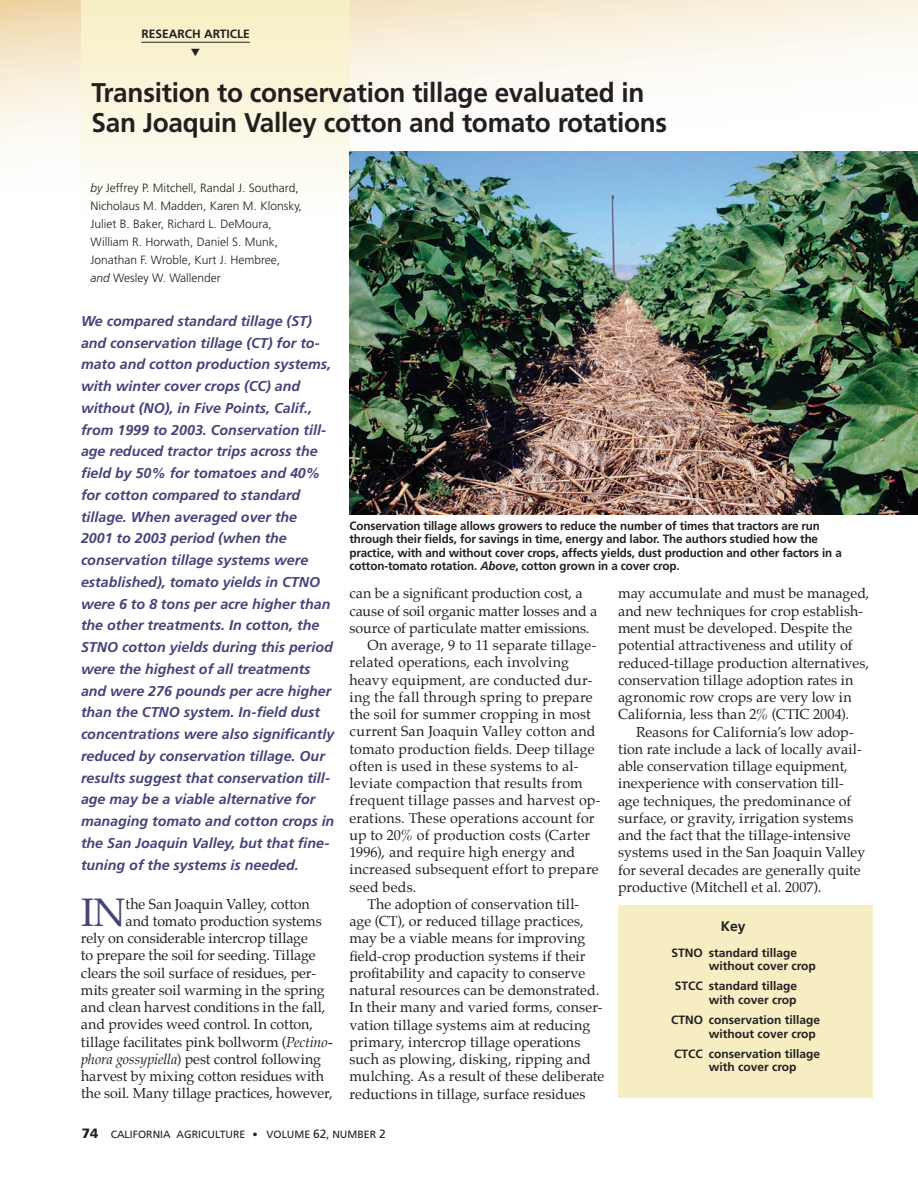
<style>
.page{position:relative;width:918px;height:1188px;background:#fff}
.page>*{position:absolute;margin:0;border:0;box-sizing:border-box;transform-origin:0 0}
.t1{font:39px "Palatino";color:#444479}
.t2{font:700 27px/30px "Frutiger";letter-spacing:-.01em;color:#231f20}
.t3{font:14.25px/17.2px "Palatino";letter-spacing:.005em;color:#231f20}
.t4{font:italic 700 14.25px/21.8px "Frutiger";color:#444479}
.t5{font:700 13.95px "Frutiger";color:#231f20}
.t6{font:700 12px/13.5px "Frutiger";letter-spacing:-.01em;color:#231f20}
.t7{font:300 12px/18px "Frutiger";color:#231f20}
.t8{font:10.5px "Frutiger";color:#231f20}
.s1{font-style:italic}
.s2{font-weight:900;font-size:13.5px}
.s3{font-size:12px}
</style>
<div class="page">
<div style="left:618px;top:905px;width:255px;height:193px;background:#f6eec2"></div>
<svg style="left:0;top:0;width:918px;height:143px"></svg>
<div style="left:81px;top:0;width:269px;height:216px;background:linear-gradient(to bottom,#f6eec2,#fefefd)"></div>
<hr style="left:141px;top:42px;width:109px;height:1px;background:#231f20">
<img style="left:350px;top:151px;width:568px;height:363px">
<svg style="left:191px;top:48px;width:9px;height:8px"></svg>
<p class="t6" style="left:141px;top:27px;width:30px">Research</p>
<p class="t6" style="left:204px;top:27px;width:29px">Article</p>
<h2 class="t2" style="left:92px;top:77px;width:577px">Transition to conservation tillage evaluated in<br>San Joaquin Valley cotton and tomato rotations</h2>
<p class="t7" style="left:91px;top:179px;width:213px"><span class="s1">by</span> Jeffrey P. Mitchell, Randal J. Southard, Nicholaus M. Madden, Karen M. Klonsky, Juliet B. Baker, Richard L. DeMoura, William R. Horwath, Daniel S. Munk, Jonathan F. Wroble, Kurt J. Hembree, <span class="s1">and</span> Wesley W. Wallender</p>
<p class="t4" style="left:81px;top:310px;width:255px">We compared standard tillage (ST) and conservation tillage (CT) for to&shy;mato and cotton production systems, with winter cover crops (CC) and without (NO), in Five Points, Calif., from 1999 to 2003. Conservation till&shy;age reduced tractor trips across the field by 50% for tomatoes and 40% for cotton compared to standard tillage. When averaged over the<br>2001 to 2003 period (when the conservation tillage systems were established), tomato yields in CTNO were 6 to 8 tons per acre higher than the other treatments. In cotton, the STNO cotton yields during this period were the highest of all treatments and were 276 pounds per acre higher than the CTNO system. In-field dust concentrations were also significantly reduced by conservation tillage. Our results suggest that conservation till&shy;age may be a viable alternative for managing tomato and cotton crops in the San Joaquin Valley, but that fine&shy;tuning of the systems is needed.</p>
<h1 class="t1" style="left:81px;top:887px;width:46px">IN</h1>
<p class="t3" style="left:126px;top:896px;width:186px">the San Joaquin Valley, cotton</p>
<p class="t3" style="left:126px;top:914px;width:198px">and tomato production systems</p>
<p class="t3" style="left:81px;top:931px;width:228px">rely on considerable intercrop tillage</p>
<p class="t3" style="left:81px;top:948px;width:236px">to prepare the soil for seeding. Tillage</p>
<p class="t3" style="left:81px;top:965px;width:237px">clears the soil surface of residues, per-</p>
<p class="t3" style="left:81px;top:983px;width:245px">mits greater soil warming in the spring</p>
<p class="t3" style="left:81px;top:1000px;width:246px">and clean harvest conditions in the fall,</p>
<p class="t3" style="left:81px;top:1017px;width:233px">and provides weed control. In cotton,</p>
<p class="t3" style="left:81px;top:1034px;width:253px">tillage facilitates pink bollworm (<span class="s1">Pectino-</span></p>
<p class="t3" style="left:81px;top:1052px;width:242px"><span class="s1">phora gossypiella</span>) pest control following</p>
<p class="t3" style="left:81px;top:1069px;width:245px">harvest by mixing cotton residues with</p>
<p class="t3" style="left:81px;top:1086px;width:253px">the soil. Many tillage practices, however,</p>
<p class="t6" style="left:350px;top:519px;width:494px">Conservation tillage allows growers to reduce the number of times that tractors are run through their fields, for savings in time, energy and labor. The authors studied how the practice, with and without cover crops, affects yields, dust production and other factors in a cotton-tomato rotation. <span class="s1">Above</span>, cotton grown in a cover crop.</p>
<p class="t3" style="left:350px;top:586px;width:235px">can be a significant production cost, a</p>
<p class="t3" style="left:350px;top:603px;width:249px">cause of soil organic matter losses and a</p>
<p class="t3" style="left:350px;top:621px;width:241px">source of particulate matter emissions.</p>
<p class="t3" style="left:368px;top:638px;width:230px">On average, 9 to 11 separate tillage-</p>
<p class="t3" style="left:350px;top:655px;width:221px">related operations, each involving</p>
<p class="t3" style="left:350px;top:672px;width:245px">heavy equipment, are conducted dur-</p>
<p class="t3" style="left:350px;top:690px;width:245px">ing the fall through spring to prepare</p>
<p class="t3" style="left:350px;top:707px;width:243px">the soil for summer cropping in most</p>
<p class="t3" style="left:350px;top:724px;width:247px">current San Joaquin Valley cotton and</p>
<p class="t3" style="left:350px;top:741px;width:247px">tomato production fields. Deep tillage</p>
<p class="t3" style="left:350px;top:759px;width:231px">often is used in these systems to al-</p>
<p class="t3" style="left:350px;top:776px;width:235px">leviate compaction that results from</p>
<p class="t3" style="left:350px;top:793px;width:253px">frequent tillage passes and harvest op-</p>
<p class="t3" style="left:350px;top:810px;width:246px">erations. These operations account for</p>
<p class="t3" style="left:350px;top:828px;width:242px">up to 20% of production costs (Carter</p>
<p class="t3" style="left:350px;top:845px;width:227px">1996), and require high energy and</p>
<p class="t3" style="left:350px;top:862px;width:251px">increased subsequent effort to prepare</p>
<p class="t3" style="left:350px;top:879px;width:68px">seed beds.</p>
<p class="t3" style="left:368px;top:897px;width:213px">The adoption of conservation till-</p>
<p class="t3" style="left:350px;top:914px;width:236px">age (CT), or reduced tillage practices,</p>
<p class="t3" style="left:350px;top:931px;width:237px">may be a viable means for improving</p>
<p class="t3" style="left:350px;top:948px;width:238px">field-crop production systems if their</p>
<p class="t3" style="left:350px;top:966px;width:237px">profitability and capacity to conserve</p>
<p class="t3" style="left:350px;top:983px;width:251px">natural resources can be demonstrated.</p>
<p class="t3" style="left:350px;top:1000px;width:255px">In their many and varied forms, conser-</p>
<p class="t3" style="left:350px;top:1017px;width:242px">vation tillage systems aim at reducing</p>
<p class="t3" style="left:350px;top:1035px;width:233px">primary, intercrop tillage operations</p>
<p class="t3" style="left:350px;top:1052px;width:243px">such as plowing, disking, ripping and</p>
<p class="t3" style="left:350px;top:1069px;width:256px">mulching. As a result of these deliberate</p>
<p class="t3" style="left:350px;top:1086px;width:238px">reductions in tillage, surface residues</p>
<p class="t3" style="left:618px;top:586px;width:253px">may accumulate and must be managed, and new techniques for crop establish&shy;ment must be developed. Despite the potential attractiveness and utility of reduced-tillage production alternatives, conservation tillage adoption rates in agronomic row crops are very low in California, less than 2% (CTIC 2004).</p>
<p class="t3" style="left:618px;top:724px;width:249px;text-indent:18px">Reasons for California’s low adop&shy;tion rate include a lack of locally avail&shy;able conservation tillage equipment, inexperience with conservation till&shy;age techniques, the predominance of surface, or gravity, irrigation systems and the fact that the tillage-intensive systems used in the San Joaquin Valley for several decades are generally quite productive (Mitchell et al<span class="s1">.</span> 2007).</p>
<p class="t5" style="left:721px;top:918px;width:26px">Key</p>
<p class="t6" style="left:709px;top:946px;width:109px;text-indent:-37px">STNO standard tillage without cover crop</p>
<p class="t6" style="left:671px;top:979px;width:127px;text-align:right">STCC standard tillage with cover crop</p>
<p class="t6" style="left:709px;top:1013px;width:113px;text-indent:-38px">CTNO conservation tillage without cover crop</p>
<p class="t6" style="left:709px;top:1047px;width:113px;text-indent:-35px">CTCC conservation tillage with cover crop</p>
<p class="t8" style="left:82px;top:1128px;width:305px"><span class="s2">74</span> CALIFORNIA AGRICULTURE • VOLUME <span class="s3">62</span>, NUMBER <span class="s3">2</span></p>
</div>
